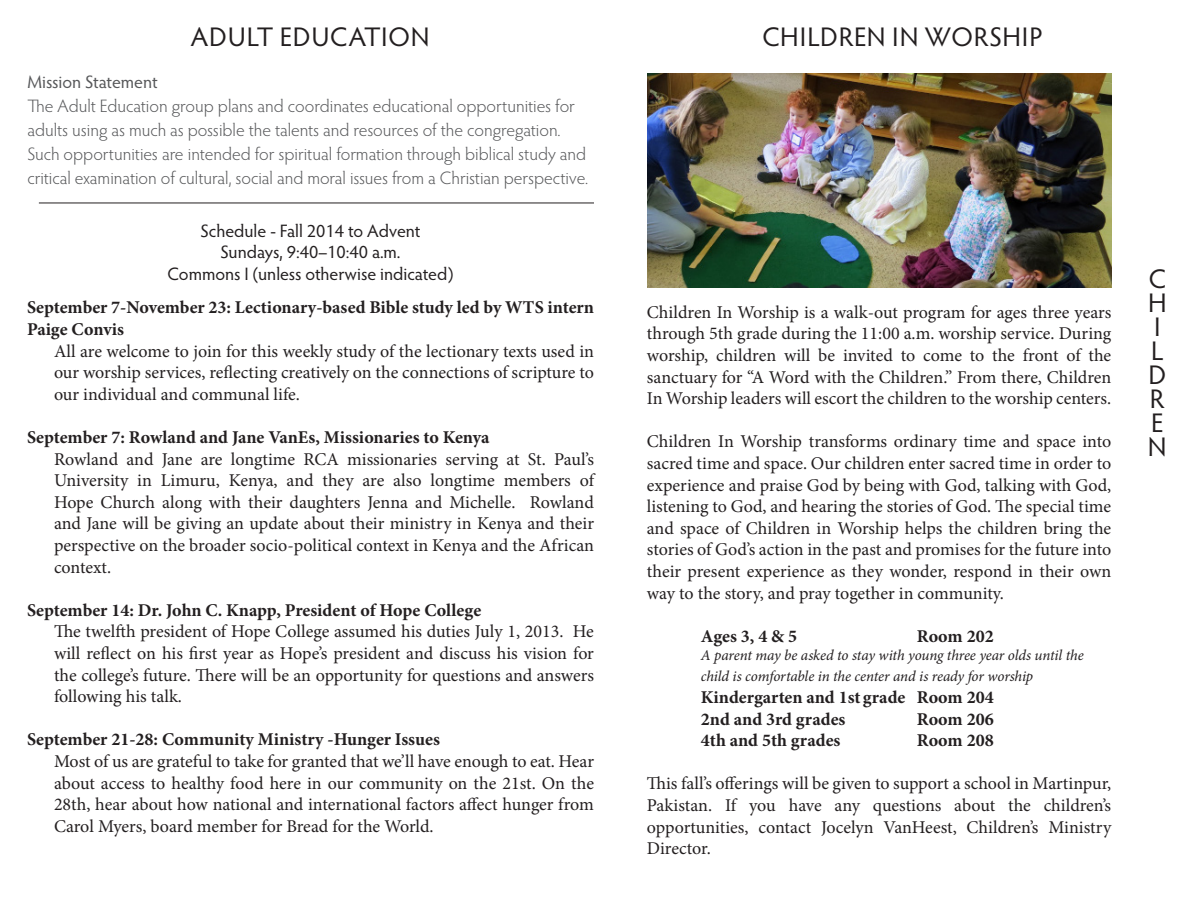
<style>
.page{position:relative;width:1188px;height:918px;background:#fff}
.page>*{position:absolute;margin:0;border:0;box-sizing:border-box;transform-origin:0 0}
.t1{font:27px "Hypatia Sans Pro";letter-spacing:.03em;color:#231f20}
.t2{font:18px/21.6px "Minion Pro";color:#231f20;text-align:justify}
.t3{font:700 18px/21.6px "Minion Pro";color:#231f20}
.t4{font:300 18px/24px "Hypatia Sans Pro";color:#57585a}
.t5{font:18px "Hypatia Sans Pro";color:#231f20}
.t6{font:18px "Hypatia Sans Pro";letter-spacing:-.005em;color:#57585a}
.t7{font:italic 15px/21.6px "Minion Pro";letter-spacing:-.01em;color:#231f20}
</style>
<div class="page">
<img style="left:648px;top:73px;width:463px;height:215px">
<hr style="left:39px;top:203px;width:555px;height:1px;background:#231f20">
<p class="t1" style="left:191px;top:19px;width:240px">ADULT EDUCATION</p>
<p class="t6" style="left:27px;top:70px;width:132px">Mission Statement</p>
<p class="t4" style="left:27px;top:93px;width:563px">The Adult Education group plans and coordinates educational opportunities for adults using as much as possible the talents and resources of the congregation.<br>Such opportunities are intended for spiritual formation through biblical study and critical examination of cultural, social and moral issues from a Christian perspective.</p>
<p class="t5" style="left:200px;top:218px;width:222px">Schedule - Fall 2014 to Advent</p>
<p class="t5" style="left:220px;top:240px;width:182px">Sundays, 9:40–10:40 a.m.</p>
<p class="t5" style="left:168px;top:262px;width:287px">Commons I (unless otherwise indicated)</p>
<p class="t3" style="left:27px;top:297px;width:568px">September 7-November 23: Lectionary-based Bible study led by WTS intern<br>Paige Convis</p>
<p class="t2" style="left:54px;top:340px;width:542px">All are welcome to join for this weekly study of the lectionary texts used in our worship services, reflecting creatively on the connections of scripture to our individual and communal life.</p>
<p class="t3" style="left:27px;top:426px;width:464px">September 7: Rowland and Jane VanEs, Missionaries to Kenya</p>
<p class="t2" style="left:54px;top:448px;width:542px">Rowland and Jane are longtime RCA missionaries serving at St. Paul’s University in Limuru, Kenya, and they are also longtime members of Hope Church along with their daughters Jenna and Michelle. Rowland and Jane will be giving an update about their ministry in Kenya and their perspective on the broader socio-political context in Kenya and the African context.</p>
<p class="t3" style="left:27px;top:599px;width:456px">September 14: Dr. John C. Knapp, President of Hope College</p>
<p class="t2" style="left:54px;top:621px;width:541px">The twelfth president of Hope College assumed his duties July 1, 2013. He will reflect on his first year as Hope’s president and discuss his vision for the college’s future. There will be an opportunity for questions and answers following his talk.</p>
<p class="t3" style="left:27px;top:729px;width:414px">September 21-28: Community Ministry -Hunger Issues</p>
<p class="t2" style="left:54px;top:751px;width:542px">Most of us are grateful to take for granted that we’ll have enough to eat. Hear about access to healthy food here in our community on the 21st. On the 28th, hear about how national and international factors affect hunger from Carol Myers, board member for Bread for the World.</p>
<p class="t1" style="left:763px;top:19px;width:281px">CHILDREN IN WORSHIP</p>
<p class="t2" style="left:647px;top:301px;width:466px">Children In Worship is a walk-out program for ages three years through 5th grade during the 11:00 a.m. worship service. During worship, children will be invited to come to the front of the sanctuary for “A Word with the Children.” From there, Children In Worship leaders will escort the children to the worship centers.</p>
<p class="t2" style="left:647px;top:431px;width:466px">Children In Worship transforms ordinary time and space into sacred time and space. Our children enter sacred time in order to experience and praise God by being with God, talking with God, listening to God, and hearing the stories of God. The special time and space of Children in Worship helps the children bring the stories of God’s action in the past and promises for the future into their present experience as they wonder, respond in their own way to the story, and pray together in community.</p>
<p class="t3" style="left:701px;top:625px;width:98px">Ages 3, 4 &amp; 5</p>
<p class="t3" style="left:917px;top:625px;width:78px">Room 202</p>
<p class="t7" style="left:701px;top:644px;width:384px">A parent may be asked to stay with young three year olds until the child is comfortable in the center and is ready for worship</p>
<p class="t3" style="left:701px;top:686px;width:294px">Kindergarten and 1st grade Room 204</p>
<p class="t3" style="left:701px;top:708px;width:146px">2nd and 3rd grades</p>
<p class="t3" style="left:917px;top:708px;width:78px">Room 206</p>
<p class="t3" style="left:701px;top:730px;width:141px">4th and 5th grades</p>
<p class="t3" style="left:917px;top:730px;width:78px">Room 208</p>
<p class="t2" style="left:647px;top:773px;width:466px">This fall’s offerings will be given to support a school in Martinpur, Pakistan. If you have any questions about the children’s opportunities, contact Jocelyn VanHeest, Children’s Ministry Director.</p>
<p class="t1" style="left:1149px;top:261px;width:19px">C</p>
<p class="t1" style="left:1148px;top:285px;width:20px">H</p>
<p class="t1" style="left:1154px;top:309px;width:8px">I</p>
<p class="t1" style="left:1151px;top:333px;width:14px">L</p>
<p class="t1" style="left:1149px;top:357px;width:19px">D</p>
<p class="t1" style="left:1150px;top:381px;width:16px">R</p>
<p class="t1" style="left:1151px;top:405px;width:14px">E</p>
<p class="t1" style="left:1148px;top:429px;width:20px">N</p>
</div>
